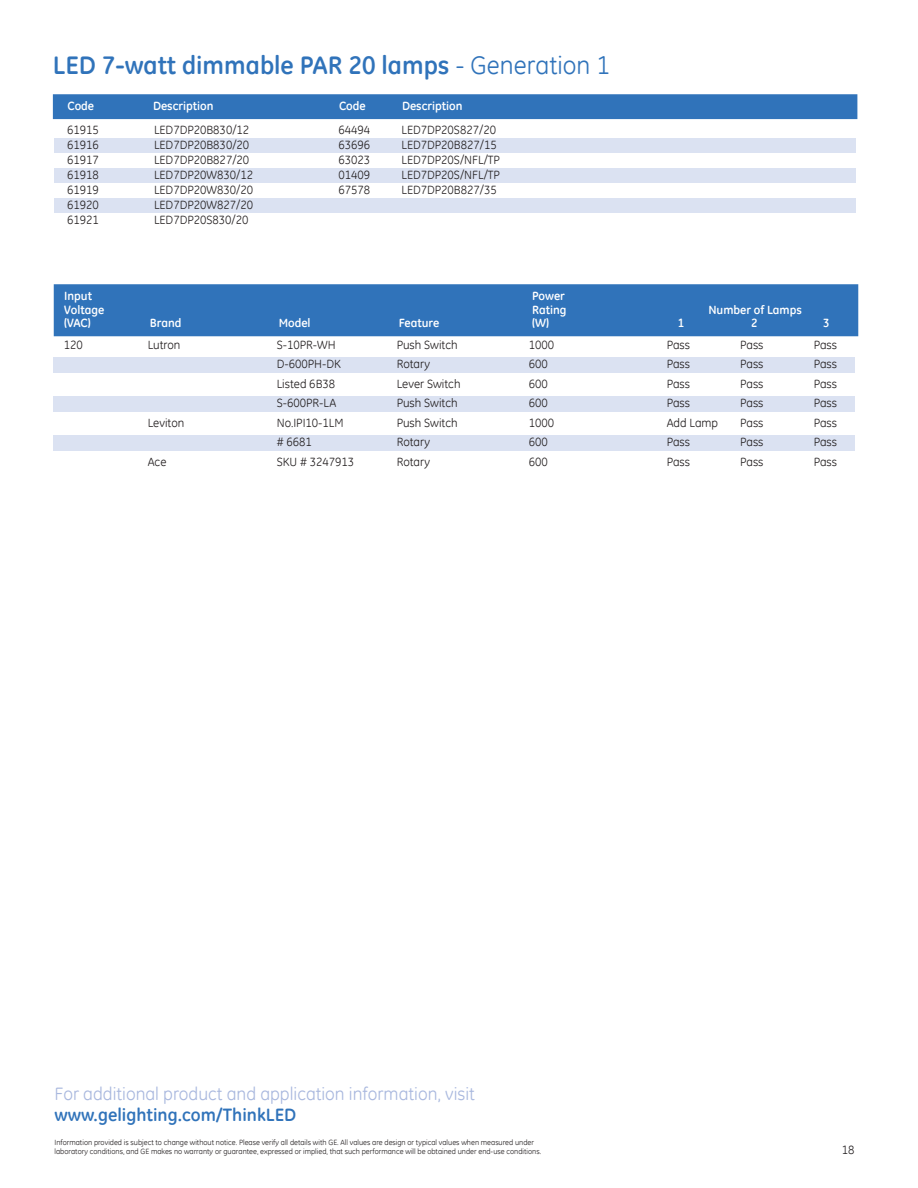
<style>
.page{position:relative;width:918px;height:1188px;background:#fff}
.page>*{position:absolute;margin:0;border:0;box-sizing:border-box;transform-origin:0 0}
.No_Spacing{font:700 25.5px "GE Inspira";color:#3073ba}
.t1{font:18px "GE Inspira";color:#a9b8de}
.t2{font:700 18px "GE Inspira";color:#3073ba}
.No_Spacing-2{font:12px "GE Inspira";color:#231f20}
.t3{font:700 12px "GE Inspira";color:#fff}
.t4{font:7.65px/9.1px "GE Inspira";color:#231f20}
.s1{font-weight:400}
</style>
<div class="page">
<div style="left:53px;top:94px;width:804px;height:25px;background:#3073ba;border:2px solid #3073ba"></div>
<div style="left:54px;top:284px;width:804px;height:52px;background:#3073ba;border:2px solid #3073ba"></div>
<div style="left:54px;top:198px;width:801px;height:15px;background:#dbe2f2"></div>
<div style="left:55px;top:168px;width:801px;height:15px;background:#dbe2f2"></div>
<div style="left:55px;top:138px;width:801px;height:15px;background:#dbe2f2"></div>
<div style="left:54px;top:357px;width:801px;height:15px;background:#dbe2f2"></div>
<div style="left:54px;top:396px;width:801px;height:15px;background:#dbe2f2"></div>
<div style="left:54px;top:435px;width:801px;height:16px;background:#dbe2f2"></div>
<p class="No_Spacing" style="left:53px;top:49px;width:558px">LED 7-watt dimmable PAR 20 lamps <span class="s1">- Generation 1</span></p>
<p class="t3" style="left:68px;top:98px;width:28px">Code</p>
<p class="t3" style="left:153px;top:98px;width:62px">Description</p>
<p class="t3" style="left:339px;top:98px;width:28px">Code</p>
<p class="t3" style="left:402px;top:98px;width:62px">Description</p>
<p class="No_Spacing-2" style="left:67px;top:122px;width:33px">61915</p>
<p class="No_Spacing-2" style="left:154px;top:122px;width:97px">LED7DP20B830/12</p>
<p class="No_Spacing-2" style="left:339px;top:122px;width:33px">64494</p>
<p class="No_Spacing-2" style="left:402px;top:122px;width:96px">LED7DP20S827/20</p>
<p class="No_Spacing-2" style="left:67px;top:137px;width:33px">61916</p>
<p class="No_Spacing-2" style="left:154px;top:137px;width:97px">LED7DP20B830/20</p>
<p class="No_Spacing-2" style="left:339px;top:137px;width:33px">63696</p>
<p class="No_Spacing-2" style="left:402px;top:137px;width:97px">LED7DP20B827/15</p>
<p class="No_Spacing-2" style="left:67px;top:152px;width:33px">61917</p>
<p class="No_Spacing-2" style="left:154px;top:152px;width:97px">LED7DP20B827/20</p>
<p class="No_Spacing-2" style="left:339px;top:152px;width:33px">63023</p>
<p class="No_Spacing-2" style="left:402px;top:152px;width:100px">LED7DP20S/NFL/TP</p>
<p class="No_Spacing-2" style="left:67px;top:167px;width:33px">61918</p>
<p class="No_Spacing-2" style="left:154px;top:167px;width:101px">LED7DP20W830/12</p>
<p class="No_Spacing-2" style="left:339px;top:167px;width:33px">01409</p>
<p class="No_Spacing-2" style="left:402px;top:167px;width:100px">LED7DP20S/NFL/TP</p>
<p class="No_Spacing-2" style="left:67px;top:182px;width:33px">61919</p>
<p class="No_Spacing-2" style="left:154px;top:182px;width:101px">LED7DP20W830/20</p>
<p class="No_Spacing-2" style="left:339px;top:182px;width:33px">67578</p>
<p class="No_Spacing-2" style="left:402px;top:182px;width:97px">LED7DP20B827/35</p>
<p class="No_Spacing-2" style="left:67px;top:197px;width:33px">61920</p>
<p class="No_Spacing-2" style="left:154px;top:197px;width:101px">LED7DP20W827/20</p>
<p class="No_Spacing-2" style="left:67px;top:212px;width:33px">61921</p>
<p class="No_Spacing-2" style="left:154px;top:212px;width:96px">LED7DP20S830/20</p>
<p class="t3" style="left:64px;top:288px;width:29px">Input</p>
<p class="t3" style="left:532px;top:288px;width:34px">Power</p>
<p class="t3" style="left:64px;top:302px;width:42px">Voltage</p>
<p class="t3" style="left:532px;top:302px;width:36px">Rating</p>
<p class="t3" style="left:708px;top:302px;width:95px">Number of Lamps</p>
<p class="t3" style="left:64px;top:315px;width:28px">(VAC)</p>
<p class="t3" style="left:150px;top:315px;width:33px">Brand</p>
<p class="t3" style="left:279px;top:315px;width:33px">Model</p>
<p class="t3" style="left:399px;top:315px;width:42px">Feature</p>
<p class="t3" style="left:532px;top:315px;width:18px">(W)</p>
<p class="t3" style="left:678px;top:315px;width:8px">1</p>
<p class="t3" style="left:751px;top:315px;width:8px">2</p>
<p class="t3" style="left:823px;top:315px;width:8px">3</p>
<p class="No_Spacing-2" style="left:64px;top:337px;width:21px">120</p>
<p class="No_Spacing-2" style="left:148px;top:337px;width:34px">Lutron</p>
<p class="No_Spacing-2" style="left:277px;top:337px;width:61px">S-10PR-WH</p>
<p class="No_Spacing-2" style="left:397px;top:337px;width:62px">Push Switch</p>
<p class="No_Spacing-2" style="left:529px;top:337px;width:27px">1000</p>
<p class="No_Spacing-2" style="left:667px;top:337px;width:25px">Pass</p>
<p class="No_Spacing-2" style="left:740px;top:337px;width:25px">Pass</p>
<p class="No_Spacing-2" style="left:814px;top:337px;width:25px">Pass</p>
<p class="No_Spacing-2" style="left:277px;top:357px;width:66px">D-600PH-DK</p>
<p class="No_Spacing-2" style="left:397px;top:357px;width:35px">Rotary</p>
<p class="No_Spacing-2" style="left:529px;top:357px;width:21px">600</p>
<p class="No_Spacing-2" style="left:667px;top:357px;width:25px">Pass</p>
<p class="No_Spacing-2" style="left:740px;top:357px;width:25px">Pass</p>
<p class="No_Spacing-2" style="left:814px;top:357px;width:25px">Pass</p>
<p class="No_Spacing-2" style="left:277px;top:376px;width:60px">Listed 6B38</p>
<p class="No_Spacing-2" style="left:397px;top:376px;width:65px">Lever Switch</p>
<p class="No_Spacing-2" style="left:529px;top:376px;width:21px">600</p>
<p class="No_Spacing-2" style="left:667px;top:376px;width:25px">Pass</p>
<p class="No_Spacing-2" style="left:740px;top:376px;width:25px">Pass</p>
<p class="No_Spacing-2" style="left:814px;top:376px;width:25px">Pass</p>
<p class="No_Spacing-2" style="left:277px;top:396px;width:61px">S-600PR-LA</p>
<p class="No_Spacing-2" style="left:397px;top:396px;width:62px">Push Switch</p>
<p class="No_Spacing-2" style="left:529px;top:396px;width:21px">600</p>
<p class="No_Spacing-2" style="left:667px;top:396px;width:25px">Pass</p>
<p class="No_Spacing-2" style="left:740px;top:396px;width:25px">Pass</p>
<p class="No_Spacing-2" style="left:814px;top:396px;width:25px">Pass</p>
<p class="No_Spacing-2" style="left:148px;top:415px;width:38px">Leviton</p>
<p class="No_Spacing-2" style="left:277px;top:415px;width:69px">No.IPI10-1LM</p>
<p class="No_Spacing-2" style="left:397px;top:415px;width:62px">Push Switch</p>
<p class="No_Spacing-2" style="left:529px;top:415px;width:27px">1000</p>
<p class="No_Spacing-2" style="left:667px;top:415px;width:53px">Add Lamp</p>
<p class="No_Spacing-2" style="left:740px;top:415px;width:25px">Pass</p>
<p class="No_Spacing-2" style="left:814px;top:415px;width:25px">Pass</p>
<p class="No_Spacing-2" style="left:277px;top:435px;width:37px"># 6681</p>
<p class="No_Spacing-2" style="left:397px;top:435px;width:35px">Rotary</p>
<p class="No_Spacing-2" style="left:529px;top:435px;width:21px">600</p>
<p class="No_Spacing-2" style="left:667px;top:435px;width:25px">Pass</p>
<p class="No_Spacing-2" style="left:740px;top:435px;width:25px">Pass</p>
<p class="No_Spacing-2" style="left:814px;top:435px;width:25px">Pass</p>
<p class="No_Spacing-2" style="left:148px;top:454px;width:20px">Ace</p>
<p class="No_Spacing-2" style="left:277px;top:454px;width:79px">SKU # 3247913</p>
<p class="No_Spacing-2" style="left:397px;top:454px;width:35px">Rotary</p>
<p class="No_Spacing-2" style="left:529px;top:454px;width:21px">600</p>
<p class="No_Spacing-2" style="left:667px;top:454px;width:25px">Pass</p>
<p class="No_Spacing-2" style="left:740px;top:454px;width:25px">Pass</p>
<p class="No_Spacing-2" style="left:814px;top:454px;width:25px">Pass</p>
<p class="t1" style="left:55px;top:1082px;width:422px">For additional product and application information, visit</p>
<p class="t2" style="left:55px;top:1103px;width:243px">www.gelighting.com/ThinkLED</p>
<p class="t4" style="left:55px;top:1137px;width:488px">Information provided is subject to change without notice. Please verify all details with GE. All values are design or typical values when measured under laboratory conditions, and GE makes no warranty or guarantee, expressed or implied, that such performance will be obtained under end-use conditions.</p>
<p class="No_Spacing-2" style="left:842px;top:1142px;width:14px">18</p>
</div>
